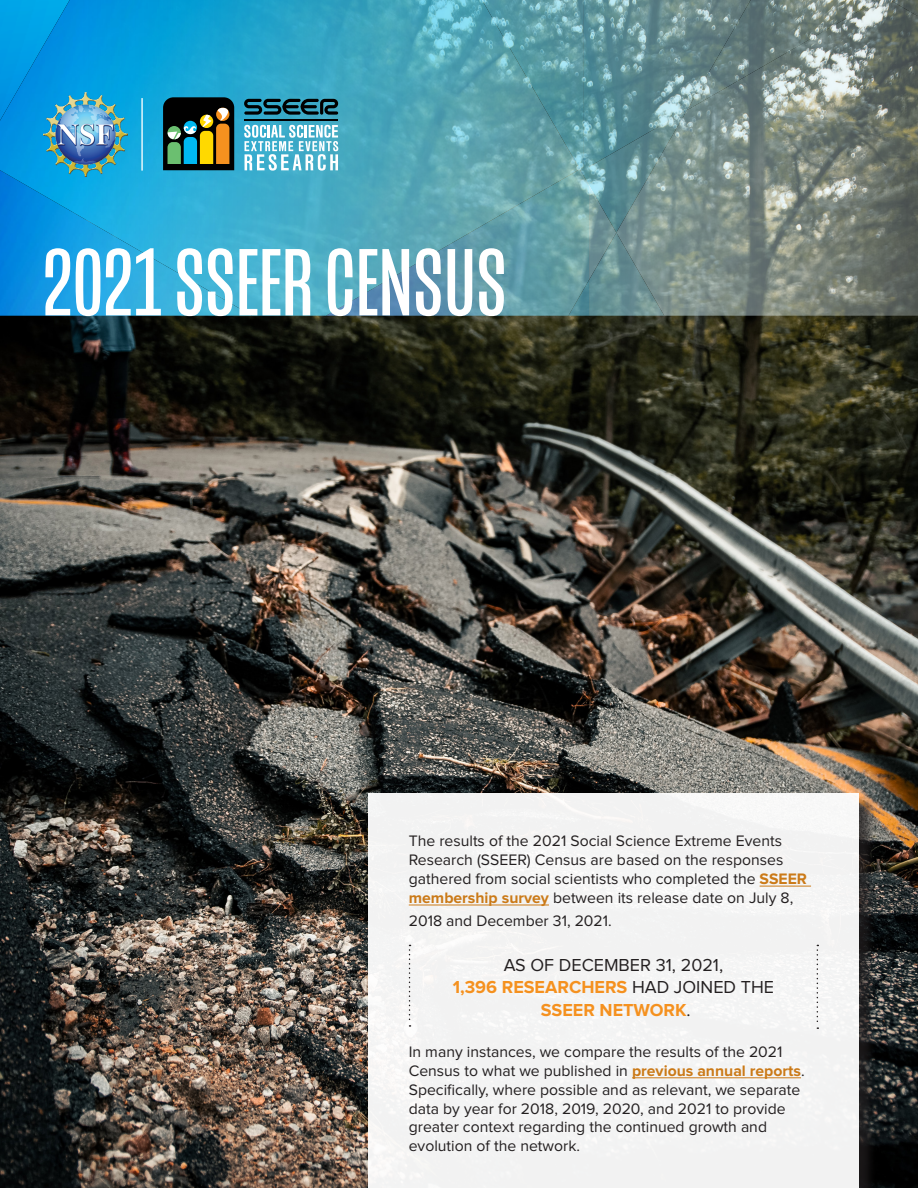
<style>
.page{position:relative;width:918px;height:1188px;background:#fff}
.page>*{position:absolute;margin:0;border:0;box-sizing:border-box;transform-origin:0 0}
.t1{font:97.5px "Mongoose";letter-spacing:.01em;color:#fff}
.t2{font:18px/21.6px "Proxima Nova";color:#231f20;text-align:center}
.t3{font:700 18px "Proxima Nova";color:#f5911f}
.t4{font:15.75px/18.9px "Proxima Nova";color:#231f20}
.s1{font-weight:700;color:#cb7a18}
.s2{font-weight:700;color:#f5911f}
.s3{font-weight:400;color:#231f20}
</style>
<div class="page">
<img style="left:0;top:316px;width:918px;height:265px">
<img style="left:584px;top:0;width:32px;height:169px">
<img style="left:580px;top:169px;width:9px;height:147px">
<img style="left:589px;top:110px;width:27px;height:75px">
<img style="left:589px;top:280px;width:27px;height:36px">
<img style="left:616px;top:0;width:302px;height:316px">
<img style="left:589px;top:185px;width:27px;height:95px">
<img style="left:580px;top:0;width:4px;height:169px">
<img style="left:0;top:0;width:580px;height:316px">
<img style="left:43px;top:92px;width:85px;height:85px">
<hr style="left:141px;top:98px;width:2px;height:73px;background:#fff">
<svg style="left:163px;top:97px;width:71px;height:73px;background:#49512e"></svg>
<hr style="left:245px;top:119px;width:93px;height:1px;background:#000">
<svg style="left:244px;top:99px;width:94px;height:16px;background:#184b58"></svg>
<svg style="left:244px;top:125px;width:94px;height:46px"></svg>
<img style="left:0;top:581px;width:918px;height:607px">
<p class="t1" style="left:43px;top:227px;width:465px">2021 SSEER CENSUS</p>
<p class="t4" style="left:409px;top:832px;width:400px">The results of the 2021 Social Science Extreme Events Research (SSEER) Census are based on the responses gathered from social scientists who completed the <span class="s1">SSEER membership survey</span> between its release date on July 8,</p>
<p class="t4" style="left:409px;top:912px;width:205px">2018 and December 31, 2021.</p>
<p class="t2" style="left:453px;top:955px;width:323px">AS OF DECEMBER 31, 2021,<br><span class="s2">1,396 RESEARCHERS</span> HAD JOINED THE</p>
<p class="t3" style="left:541px;top:1002px;width:151px">SSEER NETWORK<span class="s3">.</span></p>
<p class="t4" style="left:409px;top:1043px;width:397px">In many instances, we compare the results of the 2021<br>Census to what we published in <span class="s1">previous annual reports</span>.<br>Specifically, where possible and as relevant, we separate data by year for 2018, 2019, 2020, and 2021 to provide greater context regarding the continued growth and evolution of the network.</p>
</div>
